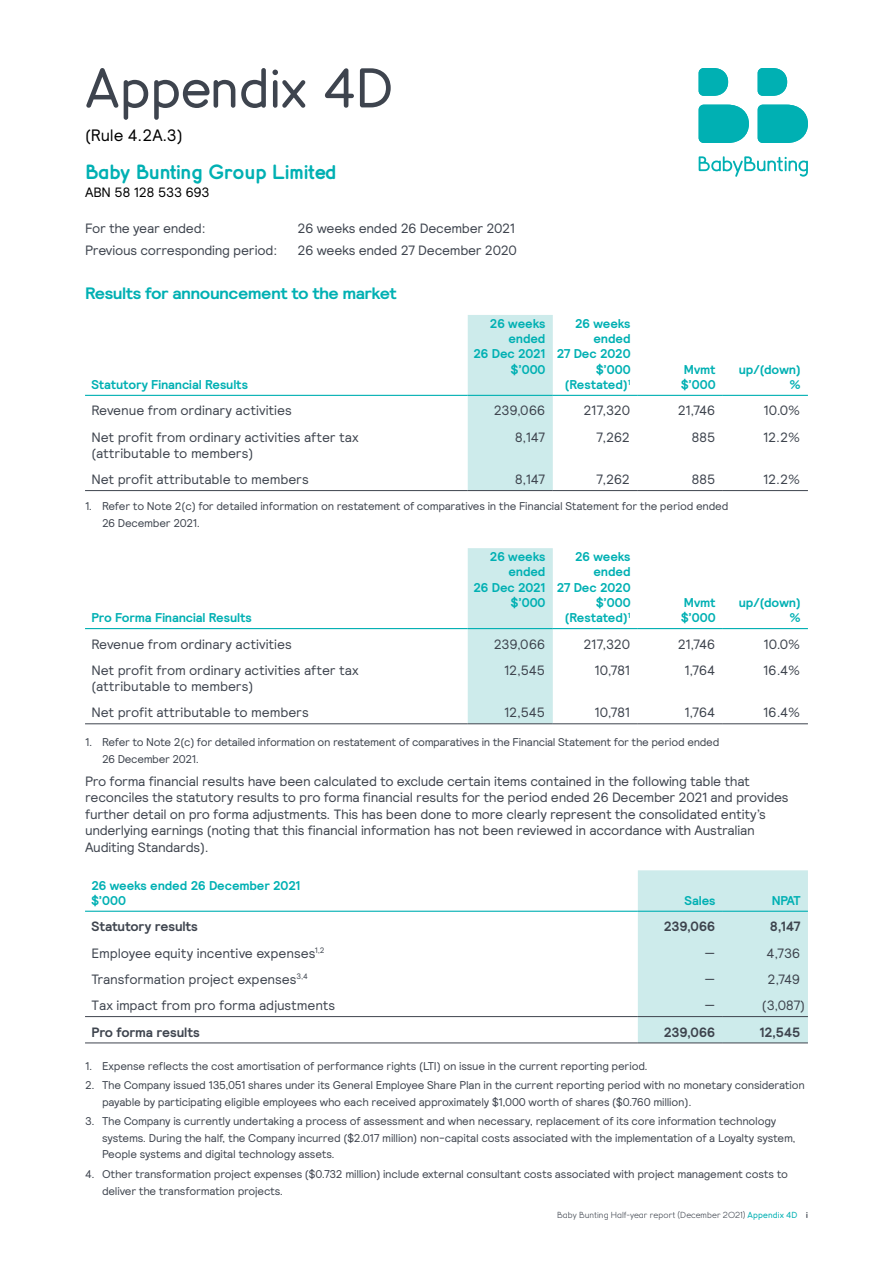
<style>
.page{position:relative;width:893px;height:1263px;background:#fff}
.page>*{position:absolute;margin:0;border:0;box-sizing:border-box;transform-origin:0 0}
.t1{font:57px "BB Leroy Regular";letter-spacing:-.005em;color:#3e444e}
.t2{font:21px "BB Leroy Bold";letter-spacing:-.005em;color:#00b0b3}
.t3{font:700 16.5px "Relative";letter-spacing:-.03em;color:#00b0b3;scale:1.05 1}
.t4{font:16.5px "Relative";letter-spacing:-.015em;color:#000}
.t5{font:13.5px/16.5px "Relative";letter-spacing:-.015em;color:#3e444e}
.t6{font:700 13.5px "Relative";letter-spacing:-.015em;color:#3e444e}
.t7{font:13.5px "Relative";letter-spacing:-.025em;color:#000}
.t8{font:700 12.75px/15.3px "Relative";letter-spacing:-.01em;color:#00b0b3;text-align:right}
.t9{font:11.25px/16.5px "Relative";letter-spacing:-.02em;color:#3e444e}
.t10{font:9px "BB Leroy Light";letter-spacing:.01em;color:#3e444e}
.s1{font-family:"BB Leroy Regular";color:#00b0b3}
.s2{font-family:"BB Leroy Bold"}
</style>
<div class="page">
<svg style="left:468px;top:315px;width:85px;height:408px;background:#d3eded"></svg>
<hr style="left:85px;top:395px;width:383px;height:1px;background:#00b0b3">
<hr style="left:468px;top:395px;width:85px;height:1px;background:#00b0b3">
<hr style="left:468px;top:628px;width:85px;height:1px;background:#00b0b3">
<hr style="left:553px;top:395px;width:85px;height:1px;background:#00b0b3">
<hr style="left:553px;top:628px;width:85px;height:1px;background:#00b0b3">
<hr style="left:638px;top:395px;width:85px;height:1px;background:#00b0b3">
<hr style="left:638px;top:628px;width:85px;height:1px;background:#00b0b3">
<hr style="left:723px;top:395px;width:85px;height:1px;background:#00b0b3">
<hr style="left:723px;top:628px;width:85px;height:1px;background:#00b0b3">
<hr style="left:85px;top:490px;width:383px;height:1px;background:#3e444e">
<hr style="left:468px;top:490px;width:85px;height:1px;background:#3e444e">
<hr style="left:553px;top:490px;width:85px;height:1px;background:#3e444e">
<hr style="left:638px;top:490px;width:85px;height:1px;background:#3e444e">
<hr style="left:723px;top:490px;width:85px;height:1px;background:#3e444e">
<hr style="left:85px;top:723px;width:383px;height:1px;background:#3e444e">
<hr style="left:468px;top:723px;width:85px;height:1px;background:#3e444e">
<hr style="left:553px;top:723px;width:85px;height:1px;background:#3e444e">
<hr style="left:638px;top:723px;width:85px;height:1px;background:#3e444e">
<hr style="left:723px;top:723px;width:85px;height:1px;background:#3e444e">
<hr style="left:85px;top:628px;width:383px;height:1px;background:#00b0b3">
<div style="left:638px;top:870px;width:170px;height:173px;background:#cdebeb"></div>
<hr style="left:85px;top:911px;width:553px;height:1px;background:#00b0b3">
<hr style="left:85px;top:1016px;width:553px;height:1px;background:#3e444e">
<hr style="left:638px;top:1016px;width:85px;height:1px;background:#3e444e">
<hr style="left:723px;top:1016px;width:85px;height:1px;background:#3e444e">
<hr style="left:85px;top:1043px;width:553px;height:1px;background:#3e444e">
<hr style="left:638px;top:1043px;width:85px;height:1px;background:#3e444e">
<hr style="left:723px;top:1043px;width:85px;height:1px;background:#3e444e">
<hr style="left:638px;top:911px;width:85px;height:1px;background:#00b0b3">
<hr style="left:723px;top:911px;width:85px;height:1px;background:#00b0b3">
<svg style="left:758px;top:68px;width:29px;height:28px"></svg>
<svg style="left:758px;top:105px;width:50px;height:38px;background:#14b6b9"></svg>
<svg style="left:699px;top:68px;width:29px;height:28px"></svg>
<svg style="left:699px;top:105px;width:50px;height:38px;background:#14b6b9"></svg>
<svg style="left:699px;top:156px;width:109px;height:21px"></svg>
<h1 class="t1" style="left:85px;top:55px;width:309px">Appendix 4D</h1>
<p class="t4" style="left:85px;top:125px;width:99px">(Rule 4.2A.3)</p>
<h2 class="t2" style="left:85px;top:160px;width:253px">Baby Bunting Group Limited</h2>
<p class="t7" style="left:85px;top:183px;width:126px">ABN 58 128 533 693</p>
<p class="t5" style="left:85px;top:219px;width:122px">For the year ended:</p>
<p class="t5" style="left:298px;top:219px;width:219px">26 weeks ended 26 December 2021</p>
<p class="t5" style="left:85px;top:242px;width:194px">Previous corresponding period:</p>
<p class="t5" style="left:298px;top:242px;width:221px">26 weeks ended 27 December 2020</p>
<p class="t3" style="left:85px;top:282px;width:298px">Results for announcement to the market</p>
<p class="t8" style="left:91px;top:377px;width:158px">Statutory Financial Results</p>
<p class="t8" style="left:473px;top:315px;width:74px">26 weeks ended<br>26 Dec 2021 $’000</p>
<p class="t8" style="left:557px;top:315px;width:75px">26 weeks ended<br>27 Dec 2020 $’000 (Restated)<sup>1</sup></p>
<p class="t8" style="left:681px;top:361px;width:36px;text-align:left">Mvmt $’000</p>
<p class="t8" style="left:739px;top:361px;width:63px">up/(down) %</p>
<p class="t5" style="left:91px;top:402px;width:202px">Revenue from ordinary activities</p>
<p class="t5" style="left:494px;top:402px;width:53px">239,066</p>
<p class="t5" style="left:583px;top:402px;width:48px">217,320</p>
<p class="t5" style="left:678px;top:402px;width:39px">21,746</p>
<p class="t5" style="left:763px;top:402px;width:38px">10.0%</p>
<p class="t5" style="left:91px;top:428px;width:269px">Net profit from ordinary activities after tax (attributable to members)</p>
<p class="t5" style="left:515px;top:428px;width:32px">8,147</p>
<p class="t5" style="left:596px;top:428px;width:35px">7,262</p>
<p class="t5" style="left:691px;top:428px;width:25px">885</p>
<p class="t5" style="left:763px;top:428px;width:38px">12.2%</p>
<p class="t5" style="left:91px;top:471px;width:219px">Net profit attributable to members</p>
<p class="t5" style="left:515px;top:471px;width:32px">8,147</p>
<p class="t5" style="left:596px;top:471px;width:35px">7,262</p>
<p class="t5" style="left:691px;top:471px;width:25px">885</p>
<p class="t5" style="left:763px;top:471px;width:38px">12.2%</p>
<p class="t9" style="left:102px;top:498px;width:628px;text-indent:-17px">1. Refer to Note 2(c) for detailed information on restatement of comparatives in the Financial Statement for the period ended<br>26 December 2021.</p>
<p class="t8" style="left:91px;top:610px;width:162px">Pro Forma Financial Results</p>
<p class="t8" style="left:473px;top:549px;width:74px">26 weeks ended<br>26 Dec 2021 $’000</p>
<p class="t8" style="left:557px;top:549px;width:75px">26 weeks ended<br>27 Dec 2020 $’000 (Restated)<sup>1</sup></p>
<p class="t8" style="left:681px;top:595px;width:36px;text-align:left">Mvmt $’000</p>
<p class="t8" style="left:739px;top:595px;width:63px">up/(down) %</p>
<p class="t5" style="left:91px;top:635px;width:202px">Revenue from ordinary activities</p>
<p class="t5" style="left:494px;top:635px;width:53px">239,066</p>
<p class="t5" style="left:583px;top:635px;width:48px">217,320</p>
<p class="t5" style="left:678px;top:635px;width:39px">21,746</p>
<p class="t5" style="left:763px;top:635px;width:38px">10.0%</p>
<p class="t5" style="left:91px;top:662px;width:269px">Net profit from ordinary activities after tax (attributable to members)</p>
<p class="t5" style="left:504px;top:661px;width:42px">12,545</p>
<p class="t5" style="left:595px;top:661px;width:37px">10,781</p>
<p class="t5" style="left:684px;top:661px;width:32px">1,764</p>
<p class="t5" style="left:763px;top:661px;width:38px">16.4%</p>
<p class="t5" style="left:91px;top:704px;width:219px">Net profit attributable to members</p>
<p class="t5" style="left:504px;top:704px;width:42px">12,545</p>
<p class="t5" style="left:595px;top:704px;width:37px">10,781</p>
<p class="t5" style="left:684px;top:704px;width:32px">1,764</p>
<p class="t5" style="left:763px;top:704px;width:38px">16.4%</p>
<p class="t9" style="left:102px;top:734px;width:619px;text-indent:-17px">1. Refer to Note 2(c) for detailed information on restatement of comparatives in the Financial Statement for the period ended<br>26 December 2021.</p>
<p class="t5" style="left:85px;top:772px;width:705px">Pro forma financial results have been calculated to exclude certain items contained in the following table that reconciles the statutory results to pro forma financial results for the period ended 26 December 2021 and provides further detail on pro forma adjustments. This has been done to more clearly represent the consolidated entity’s underlying earnings (noting that this financial information has not been reviewed in accordance with Australian Auditing Standards).</p>
<p class="t8" style="left:91px;top:877px;width:211px;text-align:left">26 weeks ended 26 December 2021 $’000</p>
<p class="t8" style="left:684px;top:892px;width:33px">Sales</p>
<p class="t8" style="left:772px;top:892px;width:31px">NPAT</p>
<p class="t6" style="left:91px;top:917px;width:108px">Statutory results</p>
<p class="t6" style="left:664px;top:917px;width:53px">239,066</p>
<p class="t6" style="left:770px;top:917px;width:32px">8,147</p>
<p class="t5" style="left:91px;top:944px;width:235px">Employee equity incentive expenses<sup>1,2</sup></p>
<p class="t5" style="left:704px;top:944px;width:12px">—</p>
<p class="t5" style="left:766px;top:944px;width:35px">4,736</p>
<p class="t5" style="left:91px;top:970px;width:218px">Transformation project expenses<sup>3,4</sup></p>
<p class="t5" style="left:704px;top:970px;width:12px">—</p>
<p class="t5" style="left:767px;top:970px;width:34px">2,749</p>
<p class="t5" style="left:91px;top:997px;width:245px">Tax impact from pro forma adjustments</p>
<p class="t5" style="left:704px;top:997px;width:12px">—</p>
<p class="t5" style="left:762px;top:997px;width:45px">(3,087)</p>
<p class="t6" style="left:91px;top:1023px;width:110px">Pro forma results</p>
<p class="t6" style="left:664px;top:1023px;width:53px">239,066</p>
<p class="t6" style="left:759px;top:1023px;width:42px">12,545</p>
<p class="t9" style="left:85px;top:1057px;width:564px">1. Expense reflects the cost amortisation of performance rights (LTI) on issue in the current reporting period.</p>
<p class="t9" style="left:102px;top:1077px;width:704px;text-indent:-17px">2. The Company issued 135,051 shares under its General Employee Share Plan in the current reporting period with no monetary consideration payable by participating eligible employees who each received approximately $1,000 worth of shares ($0.760 million).</p>
<p class="t9" style="left:102px;top:1113px;width:695px;text-indent:-17px">3. The Company is currently undertaking a process of assessment and when necessary, replacement of its core information technology systems. During the half, the Company incurred ($2.017 million) non-capital costs associated with the implementation of a Loyalty system,<br>People systems and digital technology assets.</p>
<p class="t9" style="left:102px;top:1165px;width:687px;text-indent:-17px">4. Other transformation project expenses ($0.732 million) include external consultant costs associated with project management costs to deliver the transformation projects.</p>
<p class="t10" style="left:557px;top:1210px;width:252px">Baby Bunting Half-year report (December 2021) <span class="s1">Appendix 4D</span> <span class="s2">i</span></p>
</div>
